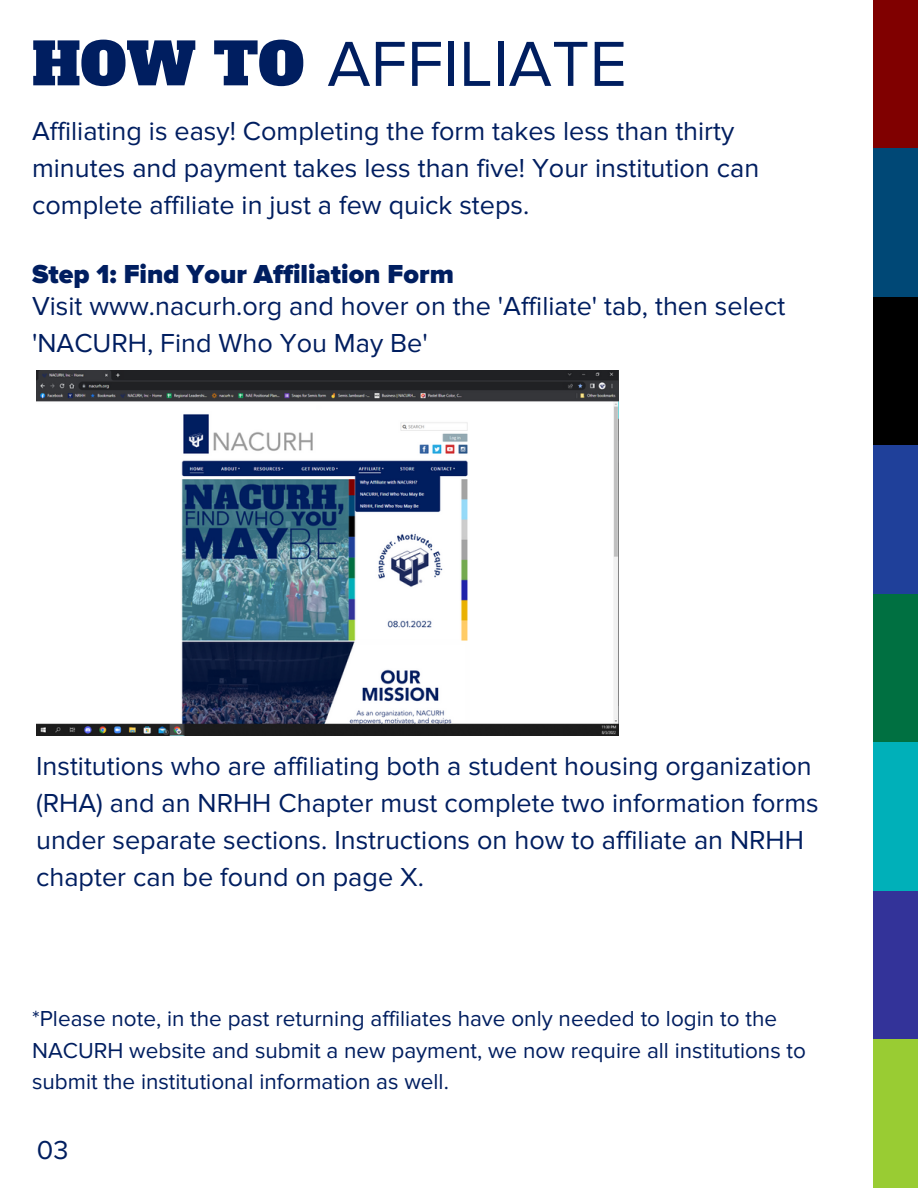
<style>
.page{position:relative;width:918px;height:1188px;background:#fff}
.page>*{position:absolute;margin:0;border:0;box-sizing:border-box;transform-origin:0 0}
.t1{font:66px "Proxima Nova";color:#001e60}
.t2{font:27px/37.2px "Proxima Nova";color:#001e60}
.t3{font:900 27px "Proxima Nova";color:#001e60}
.t4{font:22.5px/31.5px "Proxima Nova";color:#001e60}
.s1{font-family:"Alfa Slab One";font-size:57.75px}
</style>
<div class="page">
<div style="left:873px;top:0;width:45px;height:149px;background:#800000"></div>
<div style="left:873px;top:148px;width:45px;height:149px;background:#004876"></div>
<div style="left:873px;top:297px;width:45px;height:149px;background:#000"></div>
<div style="left:873px;top:446px;width:45px;height:148px;background:#1f409a"></div>
<div style="left:873px;top:594px;width:45px;height:149px;background:#007041"></div>
<div style="left:873px;top:742px;width:45px;height:149px;background:#00b0b9"></div>
<div style="left:873px;top:891px;width:45px;height:149px;background:#339"></div>
<div style="left:873px;top:1040px;width:45px;height:148px;background:#9c3"></div>
<img style="left:36px;top:371px;width:583px;height:364px">
<h1 class="t1" style="left:32px;top:25px;width:596px"><span class="s1">HOW TO</span> AFFILIATE</h1>
<p class="t2" style="left:32px;top:113px;width:729px">Affiliating is easy! Completing the form takes less than thirty minutes and payment takes less than five! Your institution can complete affiliate in just a few quick steps.</p>
<p class="t3" style="left:32px;top:258px;width:423px">Step 1: Find Your Affiliation Form</p>
<p class="t2" style="left:32px;top:288px;width:755px">Visit www.nacurh.org and hover on the 'Affiliate' tab, then select 'NACURH, Find Who You May Be'</p>
<p class="t2" style="left:36px;top:748px;width:784px">Institutions who are affiliating both a student housing organization (RHA) and an NRHH Chapter must complete two information forms under separate sections. Instructions on how to affiliate an NRHH chapter can be found on page X.</p>
<p class="t4" style="left:32px;top:1004px;width:776px">*Please note, in the past returning affiliates have only needed to login to the<br>NACURH website and submit a new payment, we now require all institutions to submit the institutional information as well.</p>
<p class="t2" style="left:37px;top:1132px;width:33px">03</p>
</div>
